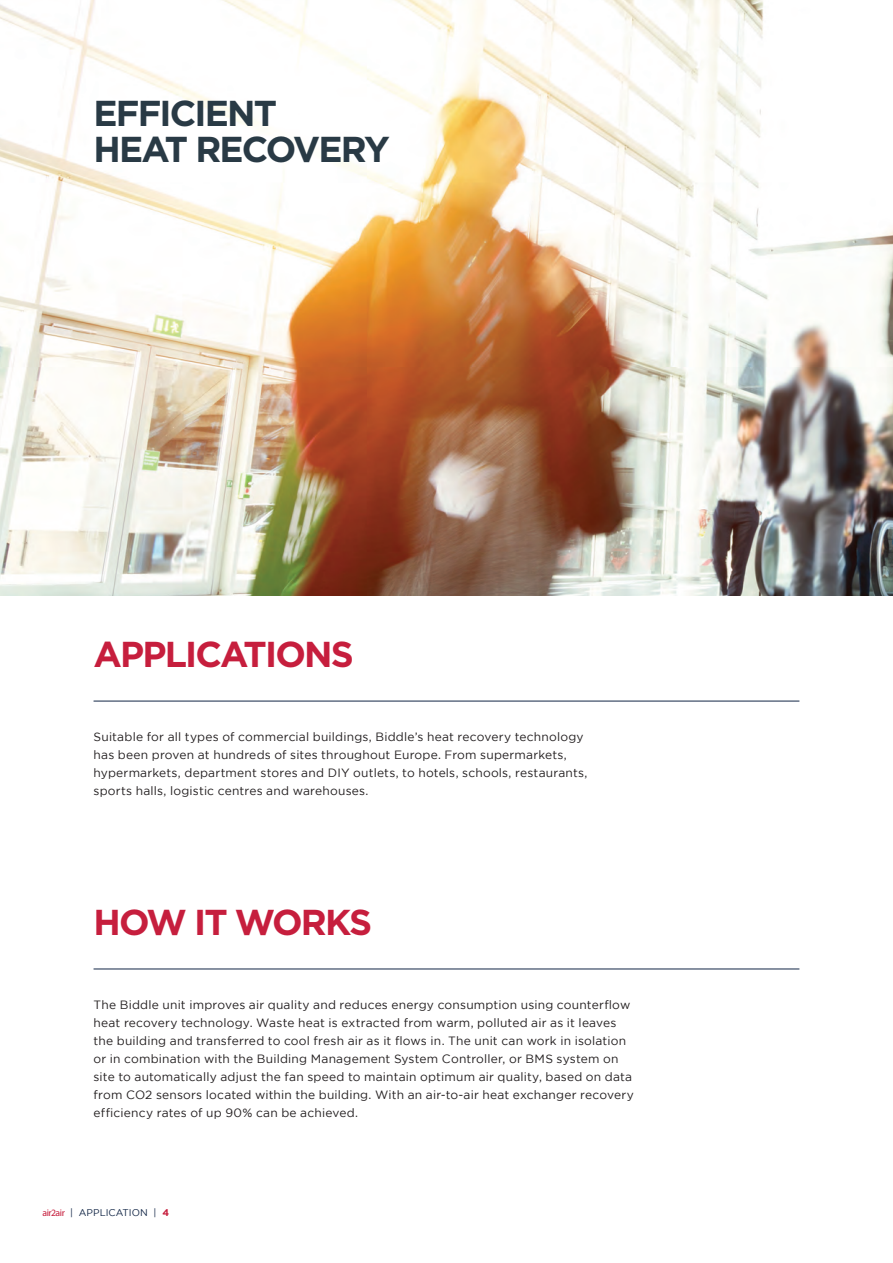
<style>
.page{position:relative;width:893px;height:1263px;background:#fff}
.page>*{position:absolute;margin:0;border:0;box-sizing:border-box;transform-origin:0 0}
.t1{font:700 36px "Gotham";letter-spacing:-.05em;color:#c61e3d}
.t2{font:700 36px/36px "Gotham";letter-spacing:-.05em;color:#293a45}
.Body_copy_black{font:12px/18px "Gotham";letter-spacing:.015em;color:#231f20}
.t3{font:9.75px "Gotham";color:#122646}
.s1{font-family:"Myriad Pro";color:#c61e3d}
.s2{font-weight:700;color:#c61e3d}
</style>
<div class="page">
<img style="left:0;top:0;width:893px;height:595px">
<hr style="left:94px;top:701px;width:705px;height:1px;background:#122646">
<hr style="left:94px;top:968px;width:705px;height:1px;background:#122646">
<p class="t2" style="left:94px;top:94px;width:298px">EFFICIENT<br>HEAT RECOVERY</p>
<p class="t1" style="left:94px;top:633px;width:262px">APPLICATIONS</p>
<p class="Body_copy_black" style="left:94px;top:728px;width:495px">Suitable for all types of commercial buildings, Biddle’s heat recovery technology has been proven at hundreds of sites throughout Europe. From supermarkets, hypermarkets, department stores and DIY outlets, to hotels, schools, restaurants, sports halls, logistic centres and warehouses.</p>
<p class="t1" style="left:94px;top:901px;width:280px">HOW IT WORKS</p>
<p class="Body_copy_black" style="left:94px;top:995px;width:542px">The Biddle unit improves air quality and reduces energy consumption using counterflow heat recovery technology. Waste heat is extracted from warm, polluted air as it leaves the building and transferred to cool fresh air as it flows in. The unit can work in isolation or in combination with the Building Management System Controller, or BMS system on site to automatically adjust the fan speed to maintain optimum air quality, based on data from CO2 sensors located within the building. With an air-to-air heat exchanger recovery efficiency rates of up 90% can be achieved.</p>
<p class="t3" style="left:43px;top:1207px;width:128px"><span class="s1">air2air</span> | APPLICATION | <span class="s2">4</span></p>
</div>
